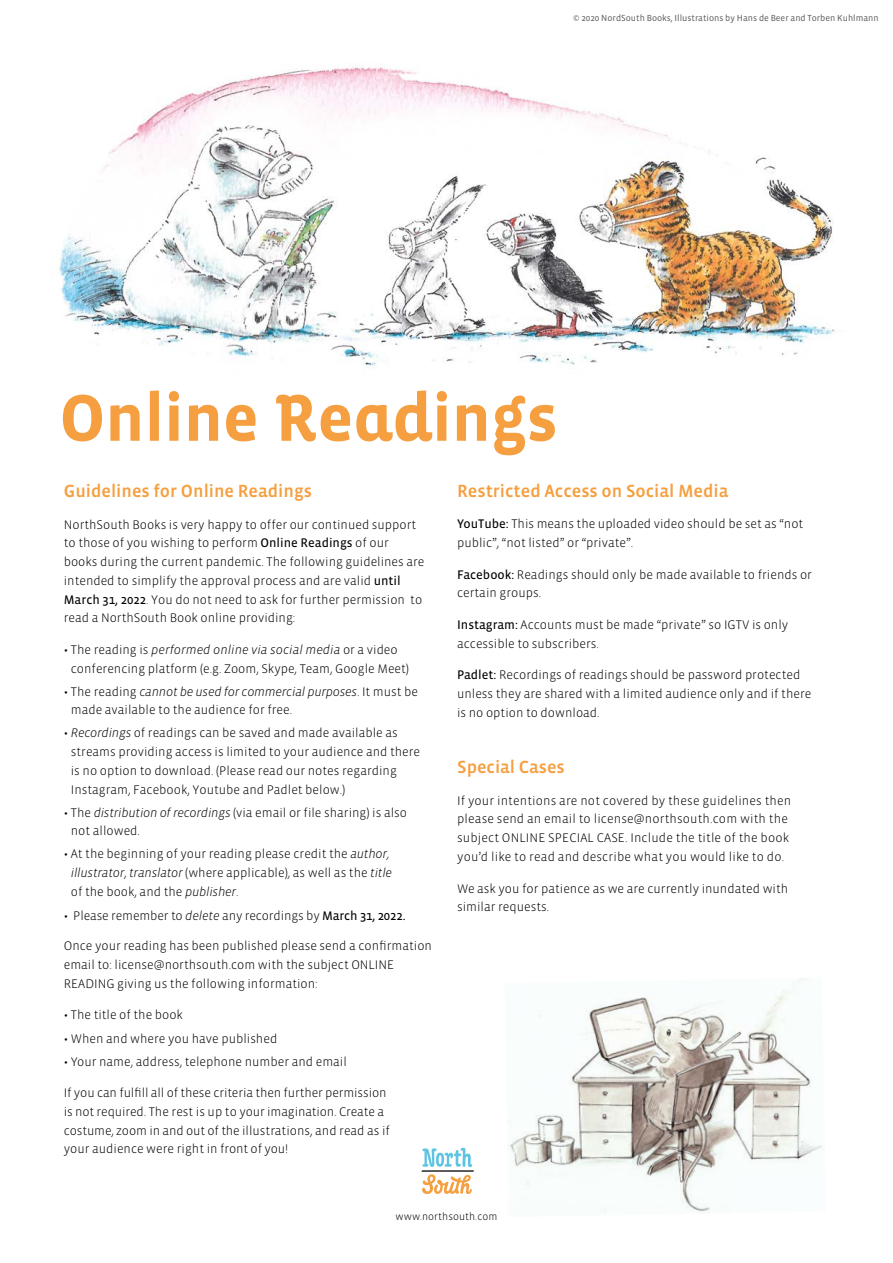
<style>
.page{position:relative;width:893px;height:1263px;background:#fff}
.page>*{position:absolute;margin:0;border:0;box-sizing:border-box;transform-origin:0 0}
.t1{font:700 67.5px "Vista Sans Alt";letter-spacing:-.005em;color:#f59f40}
.t2{font:500 18px "Vista Sans OT";color:#f59f40}
.t3{font:300 12.75px/18.8px "Vista Sans OT";color:#000}
.t4{font:300 10.5px "Vista Sans OT";letter-spacing:.005em;color:#000}
.t5{font:9px "Vista Sans OT";color:#575756}
.s1{font-weight:400}
.s2{font-style:italic}
</style>
<div class="page">
<img style="left:507px;top:978px;width:316px;height:235px">
<img style="left:59px;top:63px;width:775px;height:306px">
<svg style="left:421px;top:1148px;width:53px;height:46px"></svg>
<p class="t5" style="left:573px;top:14px;width:307px">© 2020 NordSouth Books, Illustrations by Hans de Beer and Torben Kuhlmann</p>
<h1 class="t1" style="left:60px;top:384px;width:500px">Online Readings</h1>
<h2 class="t2" style="left:64px;top:482px;width:250px">Guidelines for Online Readings</h2>
<p class="t3" style="left:64px;top:515px;width:362px">NorthSouth Books is very happy to offer our continued support to those of you wishing to perform <span class="s1">Online Readings</span> of our books during the current pandemic. The following guidelines are intended to simplify the approval process and are valid <span class="s1">until March 31, 2022</span>. You do not need to ask for further permission to read a NorthSouth Book online providing:</p>
<p class="t3" style="left:71px;top:640px;width:340px;text-indent:-7px">• The reading is <span class="s2">performed online via social media</span> or a video conferencing platform (e.g. Zoom, Skype, Team, Google Meet)</p>
<p class="t3" style="left:71px;top:682px;width:349px;text-indent:-7px">• The reading <span class="s2">cannot be used for commercial purposes</span>. It must be made available to the audience for free.</p>
<p class="t3" style="left:71px;top:724px;width:351px;text-indent:-7px">• <span class="s2">Recordings</span> of readings can be saved and made available as streams providing access is limited to your audience and there is no option to download. (Please read our notes regarding Instagram, Facebook, Youtube and Padlet below.)</p>
<p class="t3" style="left:71px;top:803px;width:338px;text-indent:-7px">• The <span class="s2">distribution of recordings</span> (via email or file sharing) is also not allowed.</p>
<p class="t3" style="left:71px;top:845px;width:323px;text-indent:-7px">• At the beginning of your reading please credit the <span class="s2">author, illustrator</span>, <span class="s2">translator</span> (where applicable), as well as the <span class="s2">title </span>of the book, and the <span class="s2">publisher</span>.</p>
<p class="t3" style="left:64px;top:906px;width:343px">• Please remember to <span class="s2">delete</span> any recordings by <span class="s1">March 31, 2022.</span></p>
<p class="t3" style="left:64px;top:937px;width:370px">Once your reading has been published please send a confirmation email to: license@northsouth.com with the subject ONLINE<br>READING giving us the following information:</p>
<p class="t3" style="left:64px;top:1006px;width:121px">• The title of the book</p>
<p class="t3" style="left:64px;top:1029px;width:215px">• When and where you have published</p>
<p class="t3" style="left:64px;top:1052px;width:285px">• Your name, address, telephone number and email</p>
<p class="t3" style="left:64px;top:1083px;width:328px">If you can fulfill all of these criteria then further permission is not required. The rest is up to your imagination. Create a costume, zoom in and out of the illustrations, and read as if your audience were right in front of you!</p>
<h2 class="t2" style="left:457px;top:482px;width:273px">Restricted Access on Social Media</h2>
<p class="t3" style="left:457px;top:515px;width:348px"><span class="s1">YouTube:</span> This means the uploaded video should be set as “not public”, “not listed” or “private”.</p>
<p class="t3" style="left:457px;top:565px;width:356px"><span class="s1">Facebook:</span> Readings should only be made available to friends or certain groups.</p>
<p class="t3" style="left:457px;top:615px;width:333px"><span class="s1">Instagram:</span> Accounts must be made “private” so IGTV is only accessible to subscribers.</p>
<p class="t3" style="left:457px;top:666px;width:356px"><span class="s1">Padlet:</span> Recordings of readings should be password protected unless they are shared with a limited audience only and if there is no option to download.</p>
<h2 class="t2" style="left:457px;top:758px;width:109px">Special Cases</h2>
<p class="t3" style="left:457px;top:791px;width:336px">If your intentions are not covered by these guidelines then please send an email to license@northsouth.com with the subject ONLINE SPECIAL CASE. Include the title of the book you’d like to read and describe what you would like to do.</p>
<p class="t3" style="left:457px;top:879px;width:333px">We ask you for patience as we are currently inundated with similar requests.</p>
<p class="t4" style="left:396px;top:1211px;width:103px">www.northsouth.com</p>
</div>
